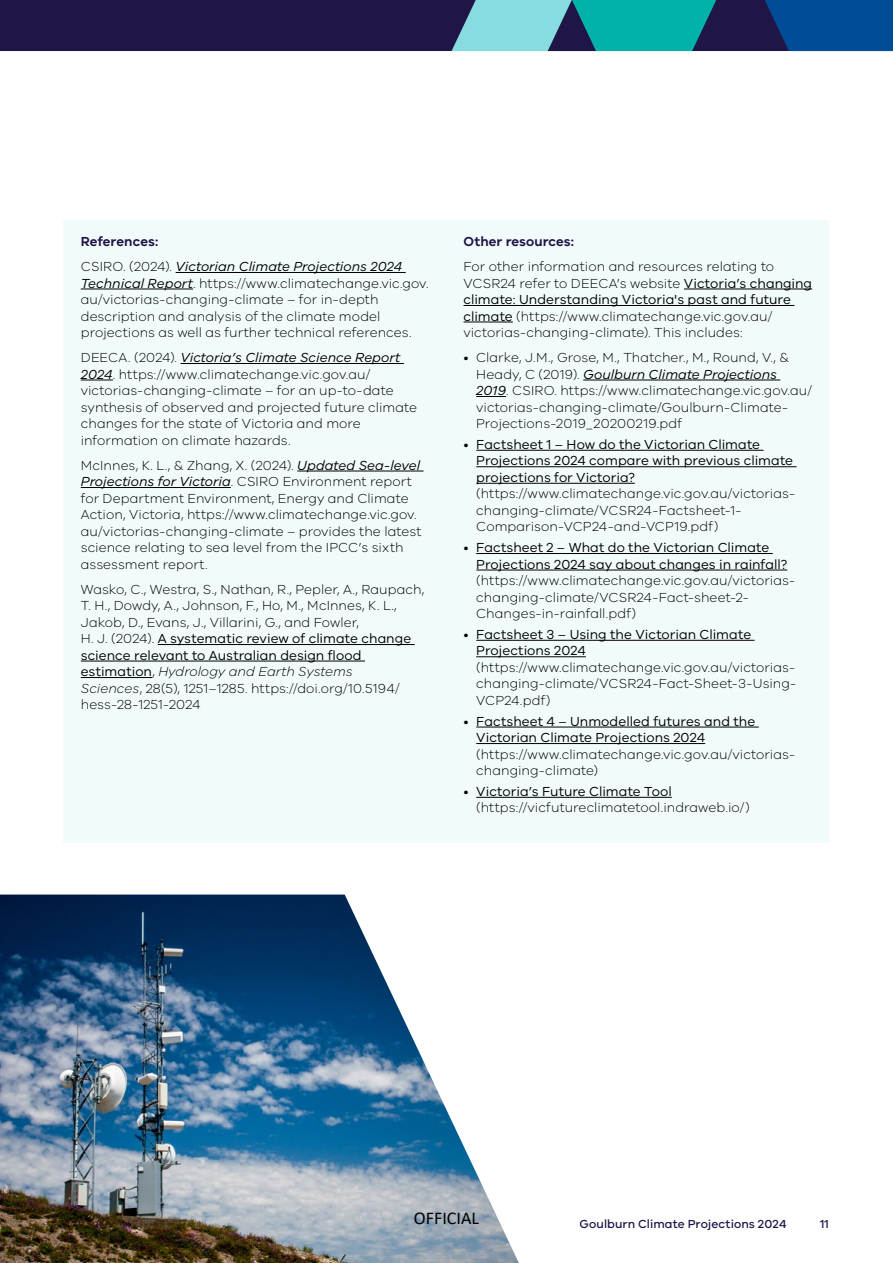
<style>
.page{position:relative;width:893px;height:1263px;background:#fff}
.page>*{position:absolute;margin:0;border:0;box-sizing:border-box;transform-origin:0 0}
.t1{font:18px "Calibri";color:#000}
.t2{font:300 13.5px/16.5px "VIC";color:#000}
.t3{font:13.5px/16.5px "VIC";color:#000}
.t4{font:italic 13.5px/25px "VIC";color:#000}
.t5{font:600 13.5px "VIC";letter-spacing:.005em;color:#201547}
.t6{font:500 12px "VIC";letter-spacing:.005em;color:#201547}
.s1{font-weight:600;font-style:normal;color:#201547}
.s2{font-weight:300;font-style:normal}
.s3{font-weight:400;font-style:italic}
.s4{font-weight:400}
.s5{font-style:italic}
.s6{font-weight:300}
</style>
<div class="page">
<img style="left:0;top:894px;width:519px;height:369px">
<div style="left:64px;top:220px;width:765px;height:623px;background:#f2fbfb"></div>
<hr style="left:176px;top:272px;width:230px;height:1px;background:#000">
<hr style="left:81px;top:289px;width:112px;height:1px;background:#000">
<hr style="left:181px;top:363px;width:223px;height:1px;background:#000">
<hr style="left:81px;top:380px;width:32px;height:1px;background:#000">
<hr style="left:297px;top:471px;width:127px;height:1px;background:#000">
<hr style="left:81px;top:487px;width:150px;height:1px;background:#000">
<hr style="left:158px;top:644px;width:257px;height:1px;background:#000">
<hr style="left:81px;top:661px;width:284px;height:1px;background:#000">
<hr style="left:81px;top:677px;width:71px;height:1px;background:#000">
<hr style="left:684px;top:289px;width:128px;height:1px;background:#000">
<hr style="left:463px;top:305px;width:331px;height:1px;background:#000">
<hr style="left:463px;top:322px;width:50px;height:1px;background:#000">
<hr style="left:583px;top:380px;width:197px;height:1px;background:#000">
<hr style="left:476px;top:396px;width:30px;height:1px;background:#000">
<hr style="left:476px;top:450px;width:288px;height:1px;background:#000">
<hr style="left:476px;top:466px;width:321px;height:1px;background:#000">
<hr style="left:476px;top:483px;width:159px;height:1px;background:#000">
<hr style="left:476px;top:553px;width:297px;height:1px;background:#000">
<hr style="left:476px;top:570px;width:311px;height:1px;background:#000">
<hr style="left:476px;top:640px;width:279px;height:1px;background:#000">
<hr style="left:476px;top:656px;width:110px;height:1px;background:#000">
<hr style="left:476px;top:727px;width:283px;height:1px;background:#000">
<hr style="left:476px;top:743px;width:229px;height:1px;background:#000">
<hr style="left:476px;top:797px;width:196px;height:1px;background:#000">
<div style="left:0;top:0;width:893px;height:51px;background:#201547"></div>
<svg style="left:765px;top:0;width:128px;height:51px;background:#02468f"></svg>
<svg style="left:452px;top:0;width:264px;height:51px"></svg>
<p class="t4" style="left:81px;top:229px;width:323px"><span class="s1">References:<br></span><span class="s2">CSIRO. (2024).</span> Victorian Climate Projections 2024</p>
<p class="t2" style="left:81px;top:274px;width:349px"><span class="s3">Technical Report</span>. https://www.climatechange.vic.gov. au/victorias-changing-climate – for in-depth description and analysis of the climate model projections as well as further technical references.</p>
<p class="t2" style="left:81px;top:349px;width:338px">DEECA. (2024). <span class="s3">Victoria’s Climate Science Report 2024</span>. https://www.climatechange.vic.gov.au/ victorias-changing-climate – for an up-to-date synthesis of observed and projected future climate changes for the state of Victoria and more information on climate hazards.</p>
<p class="t2" style="left:81px;top:456px;width:342px">McInnes, K. L., &amp; Zhang, X. (2024). <span class="s3">Updated Sea-level Projections for Victoria</span>. CSIRO Environment report for Department Environment, Energy and Climate Action, Victoria, https://www.climatechange.vic.gov. au/victorias-changing-climate – provides the latest science relating to sea level from the IPCC’s sixth assessment report.</p>
<p class="t2" style="left:81px;top:580px;width:345px">Wasko, C., Westra, S., Nathan, R., Pepler, A., Raupach, T. H., Dowdy, A., Johnson, F., Ho, M., McInnes, K. L., Jakob, D., Evans, J., Villarini, G., and Fowler,<br>H. J. (2024). <span class="s4">A systematic review of climate change science relevant to Australian design flood estimation</span>, <span class="s5">Hydrology and Earth Systems<br>Sciences</span>, 28(5), 1251–1285. https://doi.org/10.5194/ hess-28-1251-2024</p>
<p class="t5" style="left:463px;top:233px;width:112px">Other resources:</p>
<p class="t2" style="left:463px;top:258px;width:350px">For other information and resources relating to VCSR24 refer to DEECA’s website <span class="s4">Victoria’s changing climate: Understanding Victoria's past and future climate</span> (https://www.climatechange.vic.gov.au/ victorias-changing-climate). This includes:</p>
<p class="t2" style="left:476px;top:349px;width:337px;text-indent:-13px">• Clarke, J.M., Grose, M., Thatcher., M., Round, V., &amp; Heady, C (2019). <span class="s3">Goulburn Climate Projections 2019</span>. CSIRO. https://www.climatechange.vic.gov.au/ victorias-changing-climate/Goulburn-Climate-Projections-2019_20200219.pdf</p>
<p class="t3" style="left:476px;top:436px;width:318px;text-indent:-13px"><span class="s6">•</span> Factsheet 1 – How do the Victorian Climate<br>Projections 2024 compare with previous climate projections for Victoria?</p>
<p class="t2" style="left:476px;top:485px;width:320px">(https://www.climatechange.vic.gov.au/victorias&shy;changing-climate/VCSR24-Factsheet-1-<br>Comparison-VCP24-and-VCP19.pdf)</p>
<p class="t3" style="left:476px;top:539px;width:313px;text-indent:-13px"><span class="s6">•</span> Factsheet 2 – What do the Victorian Climate<br>Projections 2024 say about changes in rainfall?</p>
<p class="t2" style="left:476px;top:572px;width:320px">(https://www.climatechange.vic.gov.au/victorias&shy;changing-climate/VCSR24-Fact-sheet-2-<br>Changes-in-rainfall.pdf)</p>
<p class="t3" style="left:476px;top:626px;width:276px;text-indent:-13px"><span class="s6">•</span> Factsheet 3 – Using the Victorian Climate<br>Projections 2024</p>
<p class="t2" style="left:476px;top:659px;width:321px;text-align:justify">(https://www.climatechange.vic.gov.au/victorias&shy;changing-climate/VCSR24-Fact-Sheet-3-Using-VCP24.pdf)</p>
<p class="t3" style="left:476px;top:712px;width:281px;text-indent:-13px"><span class="s6">•</span> Factsheet 4 – Unmodelled futures and the<br>Victorian Climate Projections 2024</p>
<p class="t2" style="left:476px;top:745px;width:320px">(https://www.climatechange.vic.gov.au/victorias&shy;changing-climate)</p>
<p class="t2" style="left:476px;top:783px;width:275px;text-indent:-13px">• <span class="s4">Victoria’s Future Climate Tool </span>(https://vicfutureclimatetool.indraweb.io/)</p>
<h1 class="t1" style="left:414px;top:1206px;width:67px">OFFICIAL</h1>
<p class="t6" style="left:579px;top:1217px;width:208px">Goulburn Climate Projections 2024</p>
<p class="t6" style="left:820px;top:1217px;width:10px">11</p>
</div>
